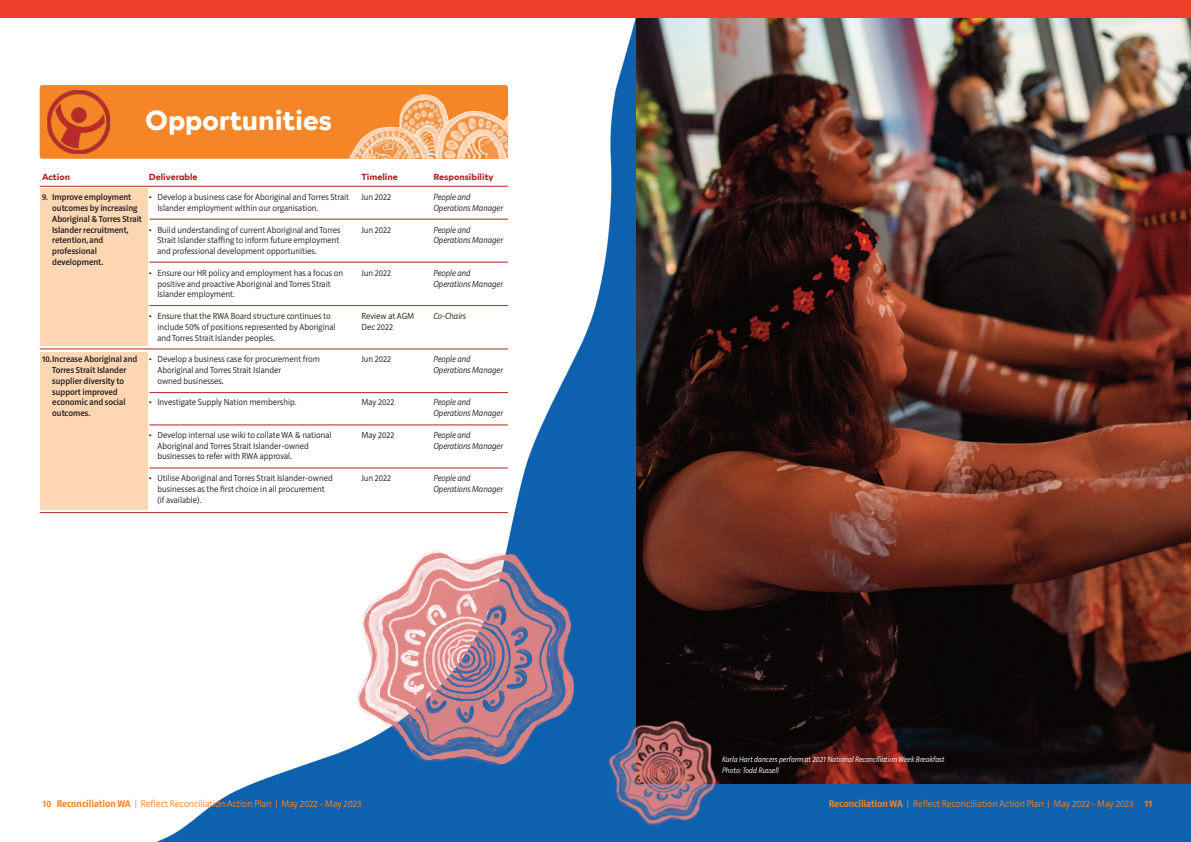
<style>
.page{position:relative;width:1191px;height:842px;background:#fff}
.page>*{position:absolute;margin:0;border:0;box-sizing:border-box;transform-origin:0 0}
.t1{font:700 28px "Rockford Sans";color:#fff}
.t2{font:300 10px "Riga";color:#f58527}
.t3{font:300 10px "Riga";color:#e3842f}
.t4{font:300 9px "Riga";color:#231f20}
.t5{font:500 9px/10.8px "Riga";color:#231f20}
.t6{font:italic 300 9px "Riga";color:#231f20}
.t7{font:700 9px "Rockford Sans";color:#b02723}
.t8{font:italic 300 8px/11.2px "Riga";color:#fff}
.s1{font-weight:700}
</style>
<div class="page">
<img style="left:62px;top:17px;width:574px;height:825px">
<div style="left:636px;top:0;width:555px;height:842px;background:#0d61af"></div>
<div style="left:40px;top:188px;width:107px;height:158px;background:#fdd6b4"></div>
<div style="left:40px;top:352px;width:107px;height:157px;background:#fdd6b4"></div>
<img style="left:636px;top:17px;width:555px;height:767px">
<div style="left:40px;top:85px;width:468px;height:74px;background:#f58527;border-radius:3px"></div>
<img style="left:349px;top:94px;width:159px;height:65px">
<hr style="left:40px;top:186px;width:468px;height:1px;background:#b02723">
<hr style="left:149px;top:219px;width:359px;height:1px;background:#b02723">
<hr style="left:149px;top:262px;width:359px;height:1px;background:#b02723">
<hr style="left:149px;top:305px;width:359px;height:1px;background:#b02723">
<hr style="left:149px;top:392px;width:359px;height:1px;background:#b02723">
<hr style="left:149px;top:425px;width:359px;height:1px;background:#b02723">
<hr style="left:149px;top:468px;width:359px;height:1px;background:#b02723">
<hr style="left:40px;top:349px;width:468px;height:1px;background:#b02723">
<hr style="left:40px;top:512px;width:468px;height:1px;background:#b02723">
<img style="left:40px;top:85px;width:87px;height:74px">
<img style="left:356px;top:549px;width:219px;height:216px">
<img style="left:607px;top:720px;width:110px;height:108px">
<div style="left:0;top:0;width:595px;height:17px;background:#ef3e2a"></div>
<div style="left:595px;top:0;width:596px;height:17px;background:#ef3e2a"></div>
<p class="t1" style="left:145px;top:110px;width:188px">Opportunities</p>
<p class="t7" style="left:42px;top:174px;width:30px">Action</p>
<p class="t7" style="left:149px;top:174px;width:50px">Deliverable</p>
<p class="t7" style="left:361px;top:174px;width:38px">Timeline</p>
<p class="t7" style="left:433px;top:174px;width:62px">Responsibility</p>
<p class="t5" style="left:42px;top:192px;width:91px">9. Improve employment</p>
<p class="t4" style="left:149px;top:194px;width:202px">• Develop a business case for Aboriginal and Torres Strait</p>
<p class="t4" style="left:361px;top:194px;width:31px">Jun 2022</p>
<p class="t6" style="left:433px;top:194px;width:39px">People and</p>
<p class="t5" style="left:52px;top:203px;width:87px">outcomes by increasing</p>
<p class="t4" style="left:157px;top:204px;width:162px">Islander employment within our organisation.</p>
<p class="t6" style="left:433px;top:204px;width:71px">Operations Manager</p>
<p class="t5" style="left:52px;top:214px;width:91px">Aboriginal &amp; Torres Strait<br>Islander recruitment,</p>
<p class="t4" style="left:149px;top:226px;width:193px">• Build understanding of current Aboriginal and Torres</p>
<p class="t4" style="left:361px;top:226px;width:31px">Jun 2022</p>
<p class="t6" style="left:433px;top:226px;width:39px">People and</p>
<p class="t5" style="left:52px;top:236px;width:53px">retention, and</p>
<p class="t4" style="left:157px;top:237px;width:184px">Strait Islander staffing to inform future employment</p>
<p class="t6" style="left:433px;top:237px;width:71px">Operations Manager</p>
<p class="t5" style="left:52px;top:246px;width:46px">professional</p>
<p class="t4" style="left:157px;top:248px;width:161px">and professional development opportunities.</p>
<p class="t5" style="left:52px;top:257px;width:53px">development.</p>
<p class="t4" style="left:149px;top:269px;width:196px">• Ensure our HR policy and employment has a focus on</p>
<p class="t4" style="left:361px;top:269px;width:31px">Jun 2022</p>
<p class="t6" style="left:433px;top:269px;width:39px">People and</p>
<p class="t4" style="left:157px;top:280px;width:175px">positive and proactive Aboriginal and Torres Strait</p>
<p class="t6" style="left:433px;top:280px;width:71px">Operations Manager</p>
<p class="t4" style="left:157px;top:291px;width:79px">Islander employment.</p>
<p class="t4" style="left:149px;top:312px;width:183px">• Ensure that the RWA Board structure continues to</p>
<p class="t4" style="left:361px;top:312px;width:54px">Review at AGM</p>
<p class="t6" style="left:433px;top:312px;width:34px">Co-Chairs</p>
<p class="t4" style="left:157px;top:323px;width:180px">include 50% of positions represented by Aboriginal</p>
<p class="t4" style="left:361px;top:323px;width:33px">Dec 2022</p>
<p class="t4" style="left:157px;top:334px;width:119px">and Torres Strait Islander peoples.</p>
<p class="t5" style="left:42px;top:354px;width:97px">10.Increase Aboriginal and</p>
<p class="t4" style="left:149px;top:356px;width:173px">• Develop a business case for procurement from</p>
<p class="t4" style="left:361px;top:356px;width:31px">Jun 2022</p>
<p class="t6" style="left:433px;top:356px;width:39px">People and</p>
<p class="t5" style="left:52px;top:365px;width:76px">Torres Strait Islander</p>
<p class="t4" style="left:157px;top:366px;width:125px">Aboriginal and Torres Strait Islander</p>
<p class="t6" style="left:433px;top:366px;width:71px">Operations Manager</p>
<p class="t5" style="left:52px;top:376px;width:73px">supplier diversity to</p>
<p class="t4" style="left:157px;top:377px;width:68px">owned businesses.</p>
<p class="t5" style="left:52px;top:387px;width:75px">support improved economic and social</p>
<p class="t4" style="left:149px;top:399px;width:149px">• Investigate Supply Nation membership.</p>
<p class="t4" style="left:361px;top:399px;width:34px">May 2022</p>
<p class="t6" style="left:433px;top:399px;width:39px">People and</p>
<p class="t5" style="left:52px;top:408px;width:40px">outcomes.</p>
<p class="t6" style="left:433px;top:410px;width:71px">Operations Manager</p>
<p class="t4" style="left:149px;top:431px;width:184px">• Develop internal use wiki to collate WA &amp; national</p>
<p class="t4" style="left:361px;top:431px;width:34px">May 2022</p>
<p class="t6" style="left:433px;top:431px;width:39px">People and</p>
<p class="t4" style="left:157px;top:442px;width:153px">Aboriginal and Torres Strait Islander-owned</p>
<p class="t6" style="left:433px;top:442px;width:71px">Operations Manager</p>
<p class="t4" style="left:157px;top:453px;width:136px">businesses to refer with RWA approval.</p>
<p class="t4" style="left:149px;top:474px;width:186px">• Utilise Aboriginal and Torres Strait Islander-owned</p>
<p class="t4" style="left:361px;top:474px;width:31px">Jun 2022</p>
<p class="t6" style="left:433px;top:474px;width:39px">People and</p>
<p class="t4" style="left:157px;top:485px;width:169px">businesses as the first choice in all procurement</p>
<p class="t6" style="left:433px;top:485px;width:71px">Operations Manager</p>
<p class="t4" style="left:157px;top:497px;width:46px">(if available).</p>
<p class="t8" style="left:722px;top:755px;width:224px">Karla Hart dancers perform at 2021 National Reconciliation Week Breakfast<br>Photo: Todd Russell</p>
<p class="t2" style="left:43px;top:800px;width:320px"><span class="s1">10 Reconciliation WA</span> | Reflect Reconciliation Action Plan | May 2022 - May 2023</p>
<p class="t3" style="left:828px;top:800px;width:325px"><span class="s1">Reconciliation WA</span> | Reflect Reconciliation Action Plan | May 2022 - May 2023 <span class="s1">11</span></p>
</div>
